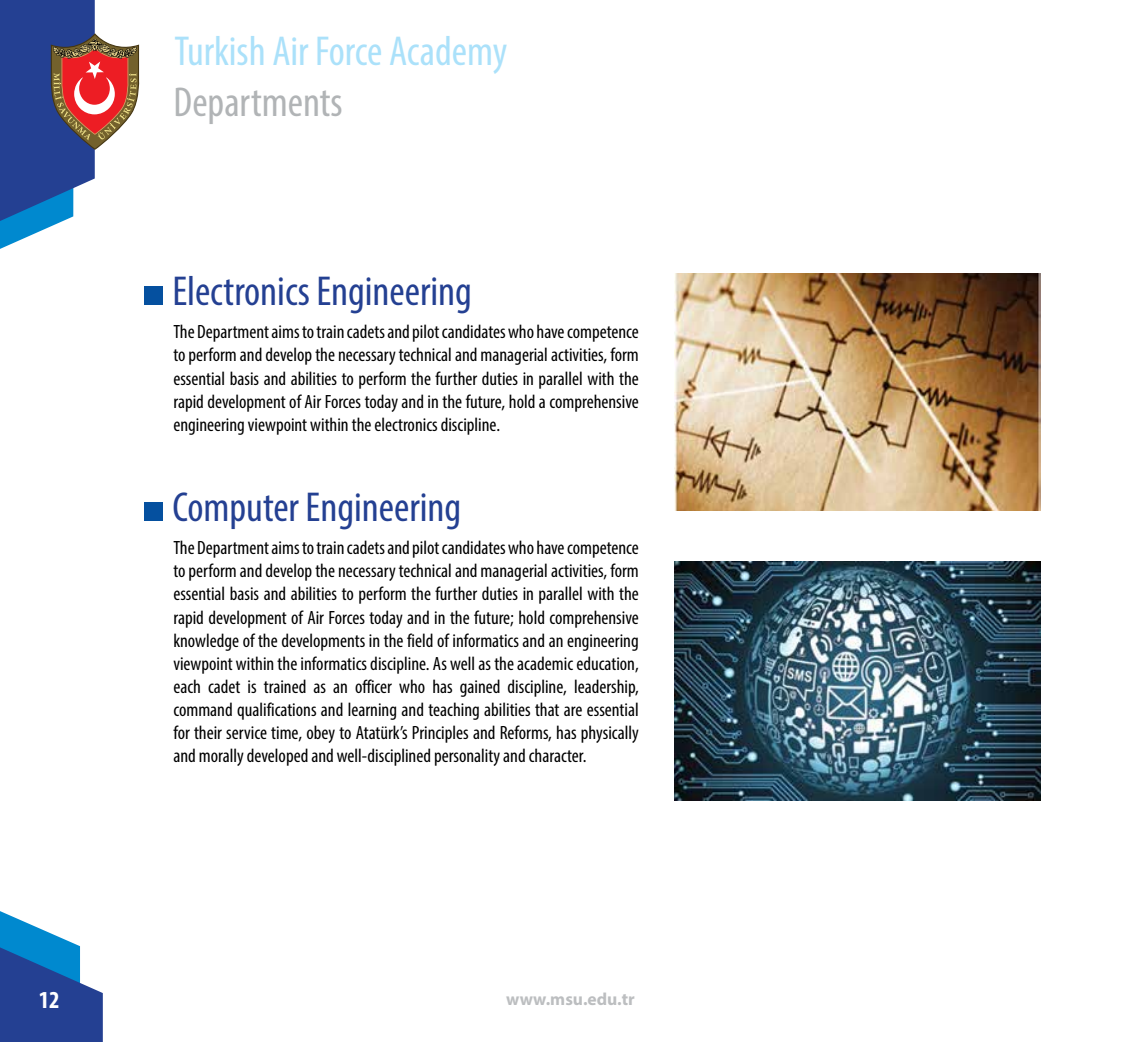
<style>
.page{position:relative;width:1141px;height:1042px;background:#fff}
.page>*{position:absolute;margin:0;border:0;box-sizing:border-box;transform-origin:0 0}
.t1{font:condensed 42px "Myriad Pro";color:#244092}
.t2{font:condensed 42px "Myriad Pro";color:#abe1fa}
.t3{font:condensed 42px "Myriad Pro";color:#b1b4b6}
.t4{font:700 condensed 24.5px "Myriad Pro";color:#fff}
.t5{font:condensed 19.25px/23.1px "Myriad Pro";color:#000;text-align:justify}
.t6{font:700 17.5px "Myriad Pro";color:#bcbec0}
</style>
<div class="page">
<svg style="left:0;top:911px;width:103px;height:131px"></svg>
<svg style="left:0;top:0;width:140px;height:249px"></svg>
<img style="left:675px;top:273px;width:365px;height:237px">
<img style="left:675px;top:561px;width:365px;height:239px">
<div style="left:144px;top:286px;width:19px;height:19px;background:#05509f"></div>
<div style="left:144px;top:502px;width:19px;height:18px;background:#05509f"></div>
<p class="t4" style="left:39px;top:985px;width:22px">12</p>
<h1 class="t2" style="left:174px;top:26px;width:334px">Turkish Air Force Academy</h1>
<h1 class="t3" style="left:173px;top:76px;width:171px">Departments</h1>
<h1 class="t1" style="left:173px;top:265px;width:301px">Electronics Engineering</h1>
<p class="t5" style="left:173px;top:320px;width:467px">The Department aims to train cadets and pilot candidates who have competence to perform and develop the necessary technical and managerial activities, form essential basis and abilities to perform the further duties in parallel with the rapid development of Air Forces today and in the future, hold a comprehensive engineering viewpoint within the electronics discipline.</p>
<h1 class="t1" style="left:173px;top:481px;width:290px">Computer Engineering</h1>
<p class="t5" style="left:173px;top:536px;width:467px">The Department aims to train cadets and pilot candidates who have competence to perform and develop the necessary technical and managerial activities, form essential basis and abilities to perform the further duties in parallel with the rapid development of Air Forces today and in the future; hold comprehensive knowledge of the developments in the field of informatics and an engineering viewpoint within the informatics discipline. As well as the academic education, each cadet is trained as an officer who has gained discipline, leadership, command qualifications and learning and teaching abilities that are essential for their service time, obey to Atatürk’s Principles and Reforms, has physically and morally developed and well-disciplined personality and character.</p>
<p class="t6" style="left:506px;top:988px;width:130px">www.msu.edu.tr</p>
</div>
